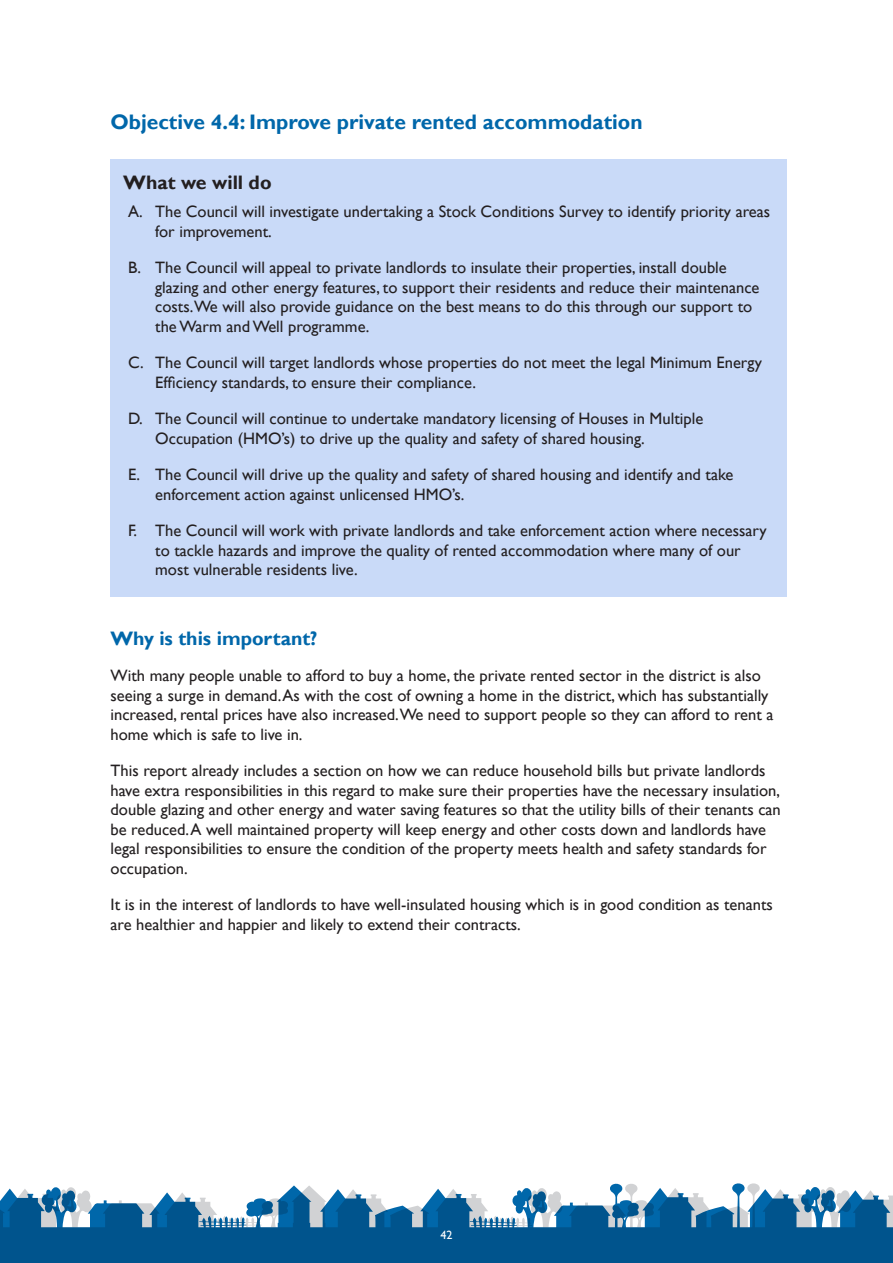
<style>
.page{position:relative;width:893px;height:1263px;background:#fff}
.page>*{position:absolute;margin:0;border:0;box-sizing:border-box;transform-origin:0 0}
.t1{font:700 21px "Gill Sans";color:#0067aa}
.t2{font:700 19.5px "Gill Sans";color:#0067aa}
.t3{font:700 19.5px "Gill Sans";color:#231f20}
.t4{font:16.5px/19.5px "Gill Sans";color:#231f20}
.t5{font:12px "Gill Sans";color:#fff}
</style>
<div class="page">
<svg style="left:0;top:1183px;width:893px;height:80px;fill:#00548d"></svg>
<div style="left:111px;top:159px;width:676px;height:437px;background:#c9daf8"></div>
<p class="t1" style="left:111px;top:109px;width:534px">Objective 4.4: Improve private rented accommodation</p>
<p class="t3" style="left:123px;top:171px;width:150px">What we will do</p>
<p class="t4" style="left:155px;top:202px;width:616px;text-indent:-27px">A. The Council will investigate undertaking a Stock Conditions Survey to identify priority areas for improvement.</p>
<p class="t4" style="left:155px;top:258px;width:606px;text-indent:-27px">B. The Council will appeal to private landlords to insulate their properties, install double glazing and other energy features, to support their residents and reduce their maintenance costs.We will also provide guidance on the best means to do this through our support to the Warm and Well programme.</p>
<p class="t4" style="left:155px;top:353px;width:608px;text-indent:-27px">C. The Council will target landlords whose properties do not meet the legal Minimum Energy<br>Efficiency standards, to ensure their compliance.</p>
<p class="t4" style="left:155px;top:409px;width:549px;text-indent:-27px">D. The Council will continue to undertake mandatory licensing of Houses in Multiple<br>Occupation (HMO’s) to drive up the quality and safety of shared housing.</p>
<p class="t4" style="left:155px;top:465px;width:580px;text-indent:-27px">E. The Council will drive up the quality and safety of shared housing and identify and take enforcement action against unlicensed HMO’s.</p>
<p class="t4" style="left:155px;top:521px;width:613px;text-indent:-27px">F. The Council will work with private landlords and take enforcement action where necessary to tackle hazards and improve the quality of rented accommodation where many of our most vulnerable residents live.</p>
<p class="t2" style="left:111px;top:626px;width:209px">Why is this important?</p>
<p class="t4" style="left:111px;top:666px;width:664px">With many people unable to afford to buy a home, the private rented sector in the district is also seeing a surge in demand. As with the cost of owning a home in the district, which has substantially increased, rental prices have also increased.We need to support people so they can afford to rent a home which is safe to live in.</p>
<p class="t4" style="left:111px;top:761px;width:672px">This report already includes a section on how we can reduce household bills but private landlords have extra responsibilities in this regard to make sure their properties have the necessary insulation, double glazing and other energy and water saving features so that the utility bills of their tenants can be reduced. A well maintained property will keep energy and other costs down and landlords have legal responsibilities to ensure the condition of the property meets health and safety standards for occupation.</p>
<p class="t4" style="left:111px;top:895px;width:664px">It is in the interest of landlords to have well-insulated housing which is in good condition as tenants are healthier and happier and likely to extend their contracts.</p>
<p class="t5" style="left:440px;top:1228px;width:13px">42</p>
</div>
